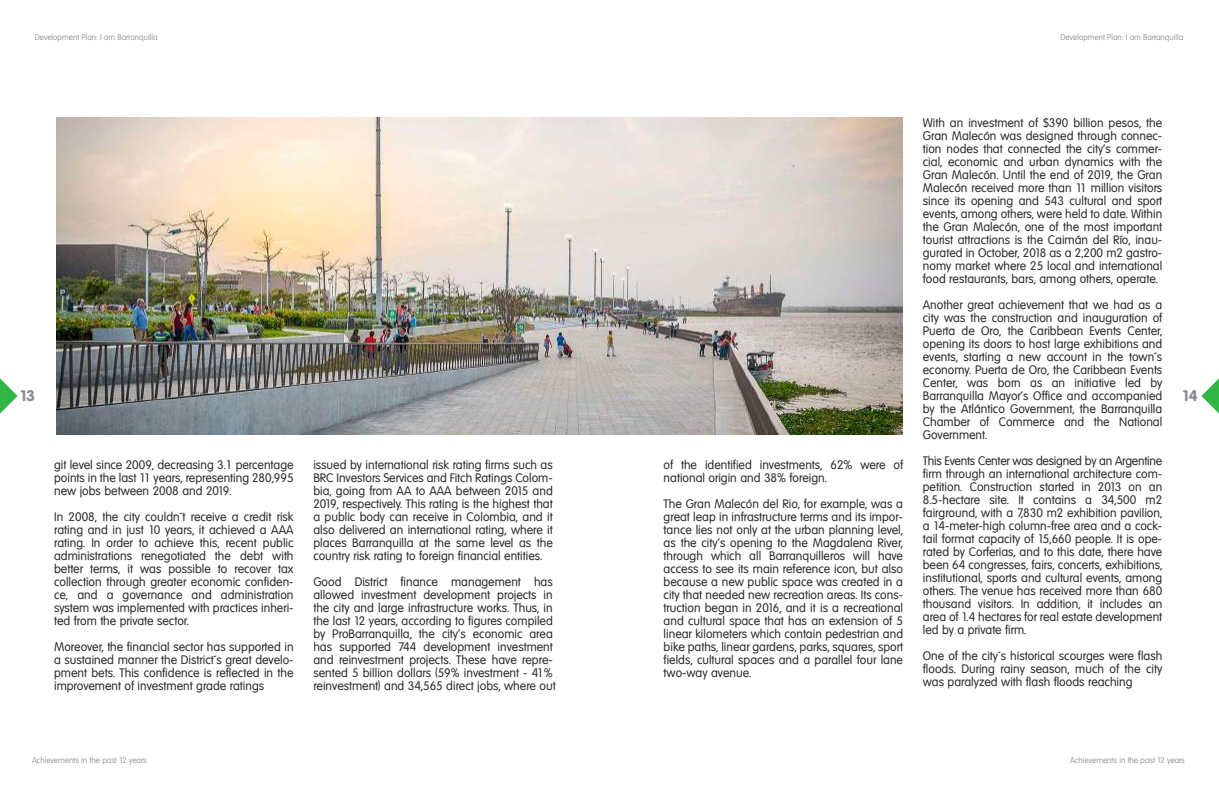
<style>
.page{position:relative;width:1219px;height:792px;background:#fff}
.page>*{position:absolute;margin:0;border:0;box-sizing:border-box;transform-origin:0 0}
.t1{font:800 15px "Volkswagen Serial";color:#888a8f}
.t2{font:12px/13px "Volkswagen Serial";color:#2e292a;text-align:justify}
.t3{font:300 8px "Volkswagen Serial";color:#888a8f}
</style>
<div class="page">
<img style="left:56px;top:118px;width:847px;height:317px">
<svg style="left:1201px;top:378px;width:18px;height:36px"></svg>
<svg style="left:0;top:378px;width:18px;height:36px"></svg>
<p class="t3" style="left:35px;top:33px;width:124px">Development Plan: I am Barranquilla</p>
<p class="t3" style="left:1060px;top:33px;width:124px">Development Plan: I am Barranquilla</p>
<p class="t2" style="left:923px;top:117px;width:241px">With an investment of $390 billion pesos, the Gran Malecón was designed through connec&shy;tion nodes that connected the city’s commer&shy;cial, economic and urban dynamics with the Gran Malecón. Until the end of 2019, the Gran Malecón received more than 11 million visitors since its opening and 543 cultural and sport events, among others, were held to date. Within the Gran Malecón, one of the most important tourist attractions is the Caimán del Río, inau&shy;gurated in October, 2018 as a 2,200 m2 gastro&shy;nomy market where 25 local and international food restaurants, bars, among others, operate.</p>
<p class="t2" style="left:923px;top:299px;width:241px">Another great achievement that we had as a city was the construction and inauguration of Puerta de Oro, the Caribbean Events Center, opening its doors to host large exhibitions and events, starting a new account in the town´s economy. Puerta de Oro, the Caribbean Events Center, was born as an initiative led by Barranquilla Mayor's Office and accompanied by the Atlántico Government, the Barranquilla Chamber of Commerce and the National Government.</p>
<p class="t2" style="left:923px;top:455px;width:241px">This Events Center was designed by an Argentine firm through an international architecture com&shy;petition. Construction started in 2013 on an 8.5-hectare site. It contains a 34,500 m2 fairground, with a 7,830 m2 exhibition pavilion, a 14-meter-high column-free area and a cock&shy;tail format capacity of 15,660 people. It is ope&shy;rated by Corferias, and to this date, there have been 64 congresses, fairs, concerts, exhibitions, institutional, sports and cultural events, among others. The venue has received more than 680 thousand visitors. In addition, it includes an area of 1.4 hectares for real estate development led by a private firm.</p>
<p class="t2" style="left:923px;top:650px;width:241px">One of the city´s historical scourges were flash floods. During rainy season, much of the city was paralyzed with flash floods reaching</p>
<p class="t1" style="left:19px;top:387px;width:17px">13</p>
<p class="t1" style="left:1182px;top:387px;width:17px">14</p>
<p class="t2" style="left:664px;top:458px;width:241px">of the identified investments, 62% were of national origin and 38% foreign.</p>
<p class="t2" style="left:664px;top:497px;width:241px">The Gran Malecón del Rio, for example, was a great leap in infrastructure terms and its impor&shy;tance lies not only at the urban planning level, as the city’s opening to the Magdalena River, through which all Barranquilleros will have access to see its main reference icon, but also because a new public space was created in a city that needed new recreation areas. Its cons&shy;truction began in 2016, and it is a recreational and cultural space that has an extension of 5 linear kilometers which contain pedestrian and bike paths, linear gardens, parks, squares, sport fields, cultural spaces and a parallel four lane two-way avenue.</p>
<p class="t2" style="left:313px;top:458px;width:241px">issued by international risk rating firms such as BRC Investors Services and Fitch Ratings Colom&shy;bia, going from AA to AAA between 2015 and 2019, respectively. This rating is the highest that a public body can receive in Colombia, and it also delivered an international rating, where it places Barranquilla at the same level as the country risk rating to foreign financial entities.</p>
<p class="t2" style="left:313px;top:575px;width:244px;text-align:left">Good District finance management has allowed investment development projects in the city and large infrastructure works. Thus, in the last 12 years, according to figures compiled by ProBarranquilla, the city’s economic area has supported 744 development investment and reinvestment projects. These have repre&shy;sented 5 billion dollars (59% investment - 41% reinvestment) and 34,565 direct jobs, where out</p>
<p class="t2" style="left:54px;top:458px;width:241px">git level since 2009, decreasing 3.1 percentage points in the last 11 years, representing 280,995 new jobs between 2008 and 2019.</p>
<p class="t2" style="left:54px;top:510px;width:241px">In 2008, the city couldn´t receive a credit risk rating and in just 10 years, it achieved a AAA rating. In order to achieve this, recent public administrations renegotiated the debt with better terms, it was possible to recover tax collection through greater economic confiden&shy;ce, and a governance and administration system was implemented with practices inheri&shy;ted from the private sector.</p>
<p class="t2" style="left:54px;top:640px;width:241px">Moreover, the financial sector has supported in a sustained manner the District´s great develo&shy;pment bets. This confidence is reflected in the improvement of investment grade ratings</p>
<p class="t3" style="left:32px;top:755px;width:116px">Achievements in the past 12 years</p>
<p class="t3" style="left:1070px;top:755px;width:116px">Achievements in the past 12 years</p>
</div>
